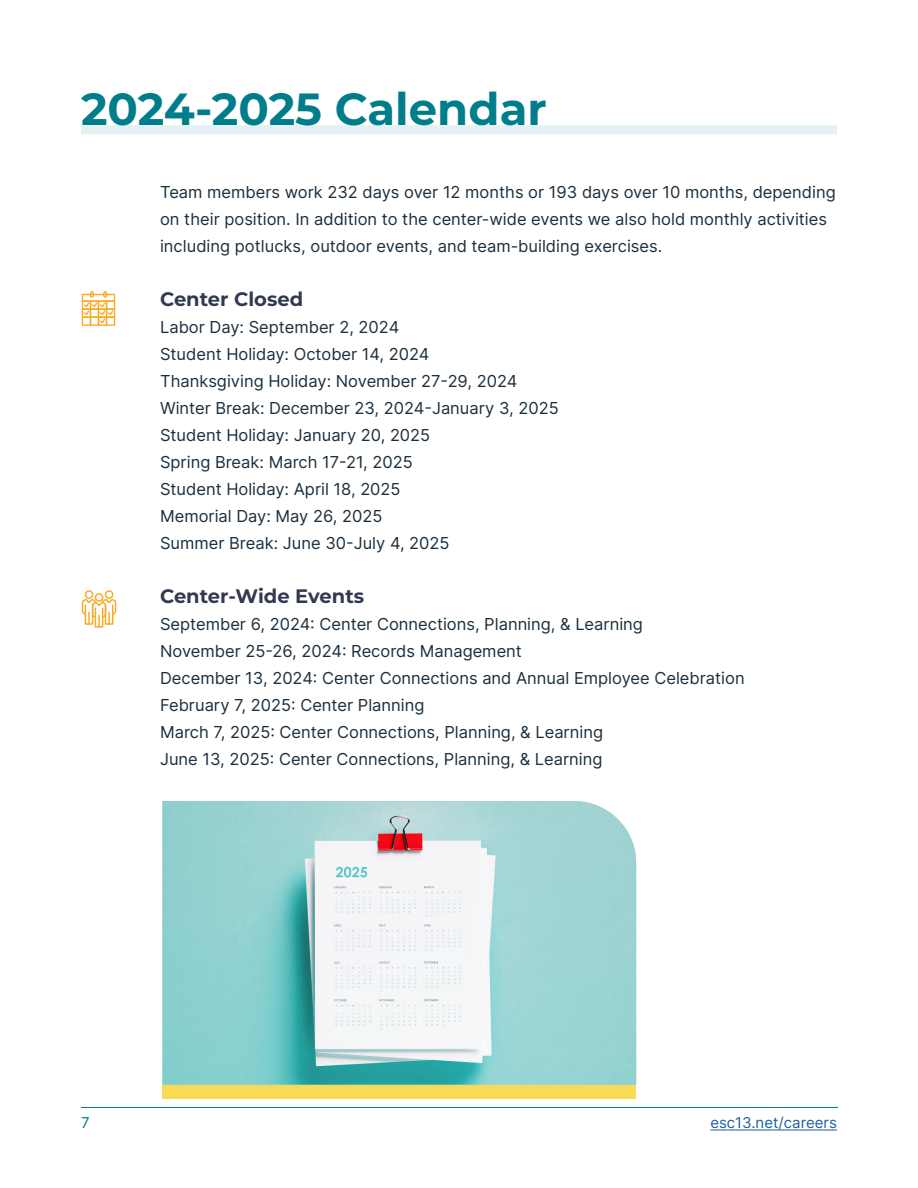
<style>
.page{position:relative;width:918px;height:1188px;background:#fff}
.page>*{position:absolute;margin:0;border:0;box-sizing:border-box;transform-origin:0 0}
.t1{font:700 45px "Montserrat";color:#007d8b}
.t2{font:700 19.5px "Montserrat";color:#333951}
.body_copy{font:16.5px/27px "Inter";color:#1c2f3d}
.t3{font:15px "Inter";color:#215e9e}
.t4{font:15px "Inter";color:#007d8b}
</style>
<div class="page">
<hr style="left:710px;top:1129px;width:127px;height:2px;background:#215e9e">
<hr style="left:81px;top:1107px;width:757px;height:1px;background:#007d8b">
<div style="left:81px;top:125px;width:756px;height:9px;background:#e4f1f2"></div>
<svg style="left:82px;top:291px;width:33px;height:35px"></svg>
<svg style="left:82px;top:590px;width:34px;height:38px"></svg>
<img style="left:162px;top:801px;width:474px;height:284px">
<div style="left:162px;top:1085px;width:474px;height:13px;background:#f8da54"></div>
<h2 class="t1" style="left:81px;top:76px;width:467px">2024-2025 Calendar</h2>
<p class="body_copy" style="left:160px;top:178px;width:677px">Team members work 232 days over 12 months or 193 days over 10 months, depending on their position. In addition to the center-wide events we also hold monthly activities including potlucks, outdoor events, and team-building exercises.</p>
<h3 class="t2" style="left:160px;top:285px;width:145px">Center Closed</h3>
<p class="body_copy" style="left:160px;top:313px;width:241px">Labor Day: September 2, 2024</p>
<p class="body_copy" style="left:160px;top:340px;width:271px">Student Holiday: October 14, 2024</p>
<p class="body_copy" style="left:160px;top:367px;width:359px">Thanksgiving Holiday: November 27-29, 2024</p>
<p class="body_copy" style="left:160px;top:394px;width:400px">Winter Break: December 23, 2024-January 3, 2025</p>
<p class="body_copy" style="left:160px;top:421px;width:272px">Student Holiday: January 20, 2025</p>
<p class="body_copy" style="left:160px;top:448px;width:254px">Spring Break: March 17-21, 2025</p>
<p class="body_copy" style="left:160px;top:475px;width:242px">Student Holiday: April 18, 2025</p>
<p class="body_copy" style="left:160px;top:502px;width:224px">Memorial Day: May 26, 2025</p>
<p class="body_copy" style="left:160px;top:529px;width:291px">Summer Break: June 30-July 4, 2025</p>
<h3 class="t2" style="left:160px;top:582px;width:206px">Center-Wide Events</h3>
<p class="body_copy" style="left:160px;top:610px;width:484px">September 6, 2024: Center Connections, Planning, &amp; Learning</p>
<p class="body_copy" style="left:160px;top:637px;width:363px">November 25-26, 2024: Records Management</p>
<p class="body_copy" style="left:160px;top:664px;width:586px">December 13, 2024: Center Connections and Annual Employee Celebration</p>
<p class="body_copy" style="left:160px;top:691px;width:266px">February 7, 2025: Center Planning</p>
<p class="body_copy" style="left:160px;top:718px;width:444px">March 7, 2025: Center Connections, Planning, &amp; Learning</p>
<p class="body_copy" style="left:160px;top:745px;width:444px">June 13, 2025: Center Connections, Planning, &amp; Learning</p>
<p class="t4" style="left:81px;top:1111px;width:10px">7</p>
<p class="t3" style="left:710px;top:1111px;width:128px">esc13.net/careers</p>
</div>
